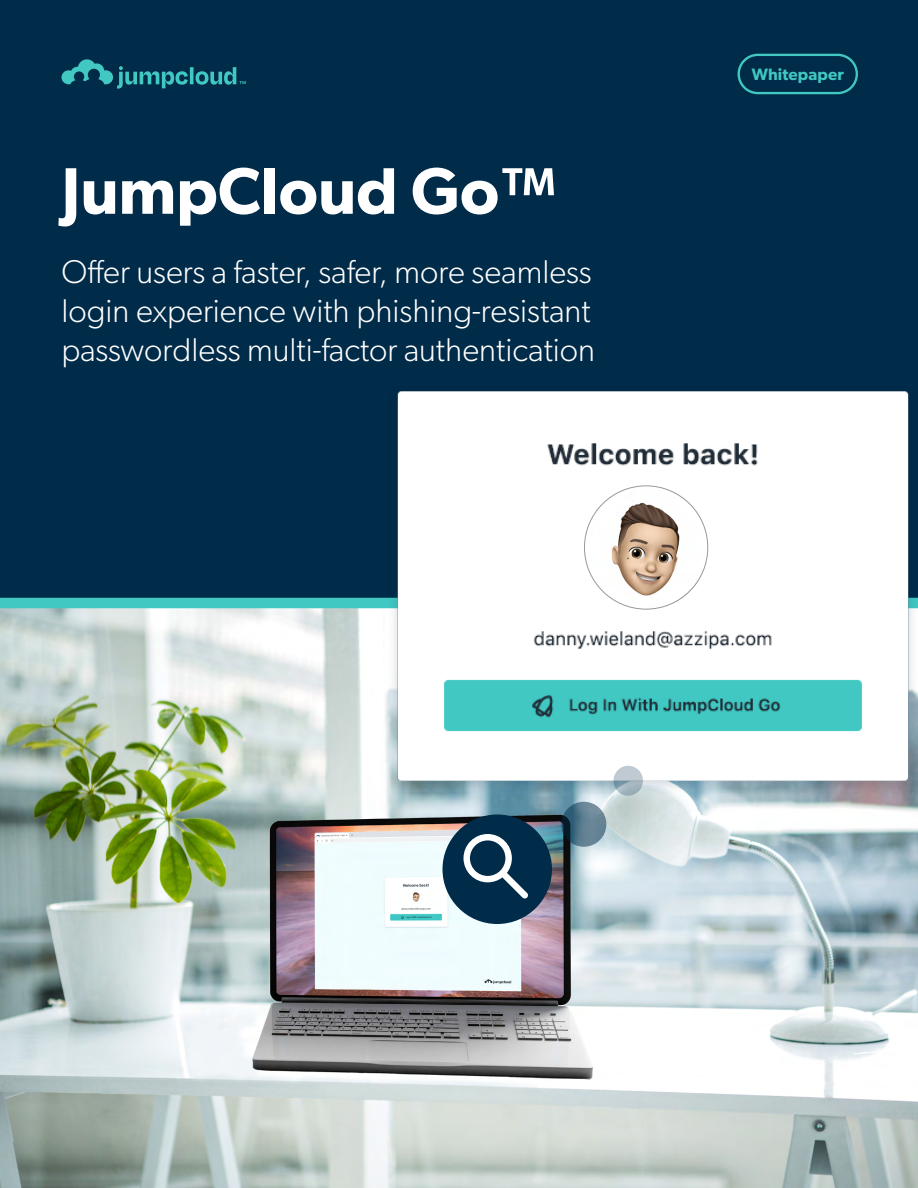
<style>
.page{position:relative;width:918px;height:1188px;background:#002b49}
.page>*{position:absolute;margin:0;border:0;box-sizing:border-box;transform-origin:0 0}
.t1{font:600 66px "Gibson";color:#fff}
.t2{font:300 33px/39px "Gibson";color:#fff}
.t3{font:600 16.5px "Gibson";letter-spacing:.01em;color:#41c8c3}
</style>
<div class="page">
<img style="left:0;top:608px;width:918px;height:580px">
<div style="left:0;top:598px;width:918px;height:10px;background:#41c8c3"></div>
<svg style="left:62px;top:59px;width:184px;height:30px"></svg>
<div style="left:738px;top:54px;width:120px;height:40px;border:2px solid #41c8c3;border-radius:19px"></div>
<div style="left:442px;top:814px;width:110px;height:110px;background:#002b49;border-radius:50%"></div>
<svg style="left:464px;top:834px;width:64px;height:64px"></svg>
<svg style="left:561px;top:802px;width:45px;height:45px;background:#507184"></svg>
<img style="left:387px;top:391px;width:531px;height:405px">
<svg style="left:614px;top:766px;width:29px;height:30px"></svg>
<img style="left:584px;top:486px;width:124px;height:123px;border-radius:62px">
<h1 class="t1" style="left:62px;top:152px;width:498px">JumpCloud Go™</h1>
<p class="t2" style="left:62px;top:252px;width:535px">Offer users a faster, safer, more seamless login experience with phishing-resistant passwordless multi-factor authentication</p>
<p class="t3" style="left:752px;top:64px;width:94px">Whitepaper</p>
</div>
